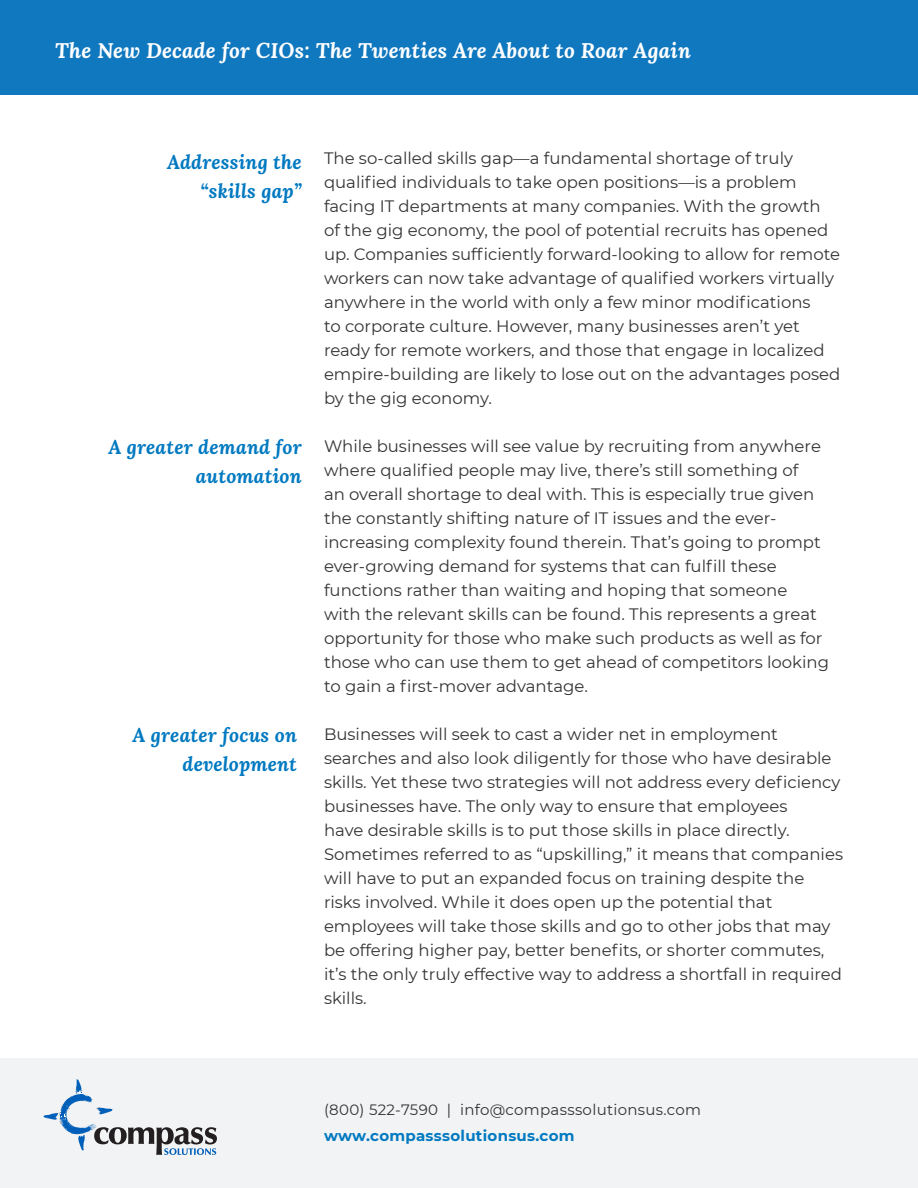
<style>
.page{position:relative;width:918px;height:1188px;background:#fff}
.page>*{position:absolute;margin:0;border:0;box-sizing:border-box;transform-origin:0 0}
.t1{font:italic 700 21px "Lora";letter-spacing:.01em;color:#fff}
.t2{font:italic 700 19.5px/28.5px "Lora";letter-spacing:.01em;color:#0079c1;text-align:right}
.t3{font:16.5px/24px "Montserrat";color:#333}
.t4{font:15px "Montserrat";letter-spacing:.02em;color:#333}
.t5{font:700 15px "Montserrat";letter-spacing:.02em;color:#0079c1}
</style>
<div class="page">
<div style="left:0;top:0;width:918px;height:94px;background:#1078bf"></div>
<div style="left:0;top:1058px;width:918px;height:130px;background:#f2f3f4"></div>
<svg style="left:43px;top:1079px;width:174px;height:76px"></svg>
<p class="t1" style="left:55px;top:36px;width:637px">The New Decade for CIOs: The Twenties Are About to Roar Again</p>
<p class="t2" style="left:167px;top:147px;width:136px">Addressing the “skills gap”</p>
<p class="t2" style="left:108px;top:432px;width:195px">A greater demand for automation</p>
<p class="t2" style="left:132px;top:720px;width:166px">A greater focus on development</p>
<p class="t3" style="left:324px;top:145px;width:518px">The so-called skills gap—a fundamental shortage of truly qualified individuals to take open positions—is a problem facing IT departments at many companies. With the growth of the gig economy, the pool of potential recruits has opened up. Companies sufficiently forward-looking to allow for remote workers can now take advantage of qualified workers virtually anywhere in the world with only a few minor modifications<br>to corporate culture. However, many businesses aren’t yet ready for remote workers, and those that engage in localized empire-building are likely to lose out on the advantages posed by the gig economy.</p>
<p class="t3" style="left:324px;top:433px;width:507px">While businesses will see value by recruiting from anywhere where qualified people may live, there’s still something of<br>an overall shortage to deal with. This is especially true given the constantly shifting nature of IT issues and the ever&shy;increasing complexity found therein. That’s going to prompt ever-growing demand for systems that can fulfill these functions rather than waiting and hoping that someone<br>with the relevant skills can be found. This represents a great opportunity for those who make such products as well as for those who can use them to get ahead of competitors looking to gain a first-mover advantage.</p>
<p class="t3" style="left:324px;top:721px;width:521px">Businesses will seek to cast a wider net in employment searches and also look diligently for those who have desirable skills. Yet these two strategies will not address every deficiency businesses have. The only way to ensure that employees<br>have desirable skills is to put those skills in place directly.<br>Sometimes referred to as “upskilling,” it means that companies will have to put an expanded focus on training despite the risks involved. While it does open up the potential that employees will take those skills and go to other jobs that may be offering higher pay, better benefits, or shorter commutes, it’s the only truly effective way to address a shortfall in required skills.</p>
<p class="t4" style="left:324px;top:1099px;width:379px">(800) 522-7590 | info@compasssolutionsus.com</p>
<p class="t5" style="left:324px;top:1125px;width:252px">www.compasssolutionsus.com</p>
</div>
